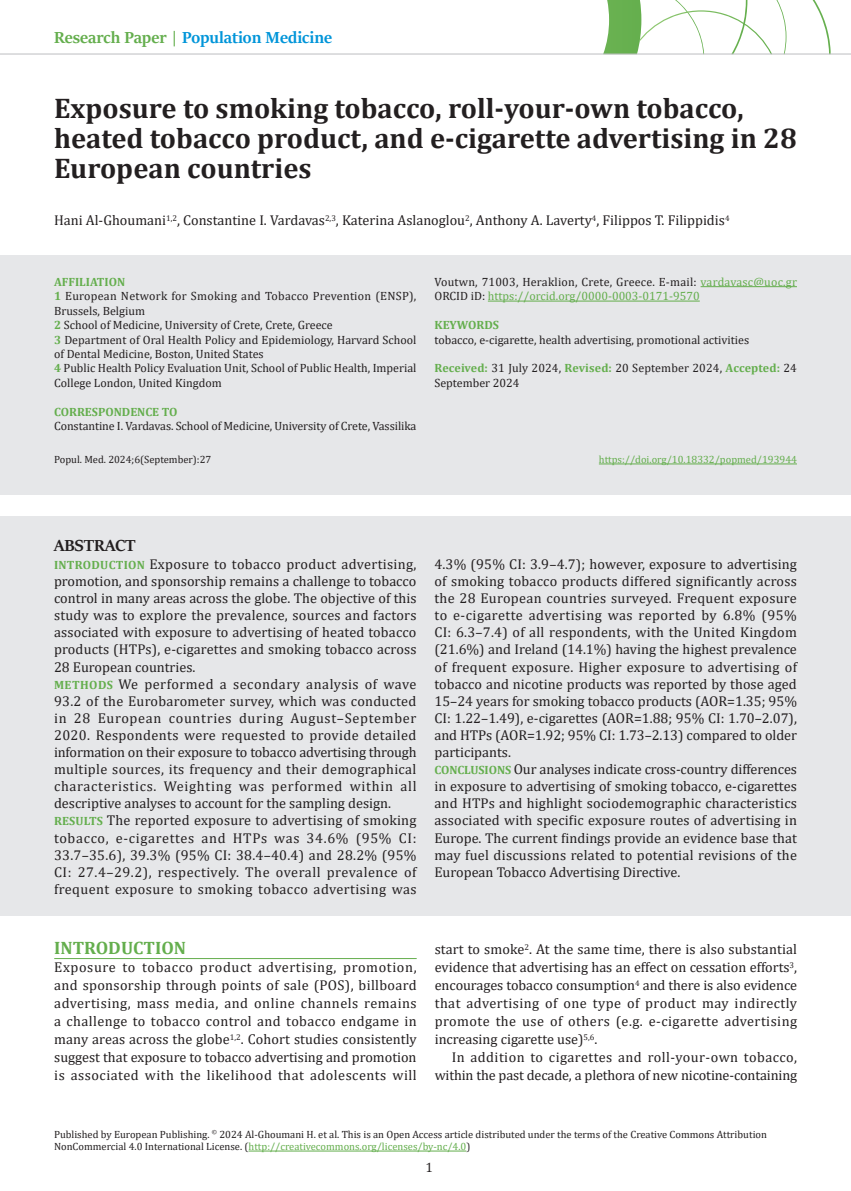
<style>
.page{position:relative;width:851px;height:1191px;background:#fff}
.page>*{position:absolute;margin:0;border:0;box-sizing:border-box;transform-origin:0 0}
.t1{font:700 28.5px/30px "Cambria";color:#231f20}
.t2{font:700 18px "Sitka Banner";color:#0095d9}
.t3{font:700 18px "Cambria";color:#64ae4d}
.t4{font:700 18px "Sitka Banner";color:#231f20}
.t5{font:14.25px/17.1px "Cambria";letter-spacing:.01em;color:#231f20;text-align:justify}
.t6{font:14.25px/18px "Cambria";letter-spacing:-.01em;color:#231f20;text-align:right}
.t7{font:13.5px "Cambria";color:#231f20}
.t8{font:12px/14.4px "Cambria";color:#231f20}
.t9{font:12px/14.4px "Cambria";letter-spacing:.005em;color:#64ae4d}
.t10{font:700 12px "Cambria";color:#64ae4d}
.t11{font:10.5px/12.6px "Cambria";color:#231f20}
.t12{font:10.5px "Cambria";color:#64ae4d}
.s1{color:#64ae4d}
.s2{font-weight:700;color:#64ae4d}
.s3{color:#231f20}
.s4{font-weight:700;font-size:12px;color:#64ae4d}
</style>
<div class="page">
<svg style="left:536px;top:0;width:294px;height:54px"></svg>
<hr style="left:0;top:54px;width:850px;height:1px;background:#bcbdc0">
<hr style="left:54px;top:958px;width:362px;height:1px;background:#64ae4d">
<div style="left:0;top:516px;width:850px;height:400px;background:#e6e7e9"></div>
<div style="left:0;top:255px;width:850px;height:240px;background:#e6e7e9"></div>
<hr style="left:700px;top:286px;width:96px;height:1px;background:#64ae4d">
<hr style="left:488px;top:301px;width:211px;height:1px;background:#64ae4d">
<hr style="left:248px;top:1150px;width:218px;height:1px;background:#64ae4d">
<hr style="left:598px;top:463px;width:198px;height:1px;background:#64ae4d">
<p class="t2" style="left:54px;top:25px;width:279px"><span class="s1">Research Paper |</span> Population Medicine</p>
<h1 class="t1" style="left:54px;top:93px;width:744px">Exposure to smoking tobacco, roll-your-own tobacco, heated tobacco product, and e-cigarette advertising in 28<br>European countries</h1>
<p class="t5" style="left:54px;top:212px;width:677px">Hani Al-Ghoumani<sup>1,2</sup>, Constantine I. Vardavas<sup>2,3</sup>, Katerina Aslanoglou<sup>2</sup>, Anthony A. Laverty<sup>4</sup>, Filippos T. Filippidis<sup>4</sup></p>
<p class="t8" style="left:54px;top:274px;width:364px"><span class="s2">AFFILIATION<br>1</span> European Network for Smoking and Tobacco Prevention (ENSP), Brussels, Belgium<br><span class="s2">2</span> School of Medicine, University of Crete, Crete, Greece<br><span class="s2">3</span> Department of Oral Health Policy and Epidemiology, Harvard School of Dental Medicine, Boston, United States<br><span class="s2">4</span> Public Health Policy Evaluation Unit, School of Public Health, Imperial College London, United Kingdom</p>
<p class="t10" style="left:54px;top:403px;width:125px">CORRESPONDENCE TO</p>
<p class="t8" style="left:54px;top:418px;width:364px">Constantine I. Vardavas. School of Medicine, University of Crete, Vassilika</p>
<p class="t9" style="left:434px;top:274px;width:364px"><span class="s3">Voutwn, 71003, Heraklion, Crete, Greece. E-mail:</span> vardavasc@uoc.gr<br><span class="s3">ORCID iD:</span> https://orcid.org/0000-0003-0171-9570</p>
<p class="t10" style="left:434px;top:316px;width:66px">KEYWORDS</p>
<p class="t8" style="left:434px;top:332px;width:316px">tobacco, e-cigarette, health advertising, promotional activities</p>
<p class="t8" style="left:434px;top:361px;width:364px"><span class="s2">Received:</span> 31 July 2024, <span class="s2">Revised:</span> 20 September 2024, <span class="s2">Accepted:</span> 24<br>September 2024</p>
<p class="t11" style="left:54px;top:453px;width:159px">Popul. Med. 2024;6(September):27</p>
<p class="t12" style="left:598px;top:453px;width:199px">https://doi.org/10.18332/popmed/193944</p>
<p class="t4" style="left:54px;top:533px;width:83px">ABSTRACT</p>
<p class="t5" style="left:54px;top:555px;width:364px;text-align:left"><span class="s4">INTRODUCTION</span> Exposure to tobacco product advertising, promotion, and sponsorship remains a challenge to tobacco control in many areas across the globe. The objective of this study was to explore the prevalence, sources and factors associated with exposure to advertising of heated tobacco products (HTPs), e-cigarettes and smoking tobacco across 28 European countries.<br><span class="s4">METHODS</span> We performed a secondary analysis of wave 93.2 of the Eurobarometer survey, which was conducted in 28 European countries during August–September 2020. Respondents were requested to provide detailed information on their exposure to tobacco advertising through multiple sources, its frequency and their demographical characteristics. Weighting was performed within all descriptive analyses to account for the sampling design.<br><span class="s4">RESULTS</span> The reported exposure to advertising of smoking tobacco, e-cigarettes and HTPs was 34.6% (95% CI:<br>33.7–35.6), 39.3% (95% CI: 38.4–40.4) and 28.2% (95% CI: 27.4–29.2), respectively. The overall prevalence of frequent exposure to smoking tobacco advertising was</p>
<p class="t5" style="left:434px;top:555px;width:364px;text-align:left">4.3% (95% CI: 3.9–4.7); however, exposure to advertising of smoking tobacco products differed significantly across the 28 European countries surveyed. Frequent exposure to e-cigarette advertising was reported by 6.8% (95% CI: 6.3–7.4) of all respondents, with the United Kingdom (21.6%) and Ireland (14.1%) having the highest prevalence of frequent exposure. Higher exposure to advertising of tobacco and nicotine products was reported by those aged 15–24 years for smoking tobacco products (AOR=1.35; 95% CI: 1.22–1.49), e-cigarettes (AOR=1.88; 95% CI: 1.70–2.07), and HTPs (AOR=1.92; 95% CI: 1.73–2.13) compared to older participants.<br><span class="s4">CONCLUSIONS</span> Our analyses indicate cross-country differences in exposure to advertising of smoking tobacco, e-cigarettes and HTPs and highlight sociodemographic characteristics associated with specific exposure routes of advertising in Europe. The current findings provide an evidence base that may fuel discussions related to potential revisions of the European Tobacco Advertising Directive.</p>
<p class="t3" style="left:54px;top:935px;width:133px">INTRODUCTION</p>
<p class="t5" style="left:54px;top:958px;width:364px;line-height:18px">Exposure to tobacco product advertising, promotion, and sponsorship through points of sale (POS), billboard advertising, mass media, and online channels remains a challenge to tobacco control and tobacco endgame in many areas across the globe<sup>1,2</sup>. Cohort studies consistently suggest that exposure to tobacco advertising and promotion is associated with the likelihood that adolescents will</p>
<p class="t5" style="left:434px;top:940px;width:364px;line-height:18px">start to smoke<sup>2</sup>. At the same time, there is also substantial evidence that advertising has an effect on cessation efforts<sup>3</sup>, encourages tobacco consumption<sup>4</sup> and there is also evidence that advertising of one type of product may indirectly promote the use of others (e.g. e-cigarette advertising increasing cigarette use)<sup>5,6</sup>.</p>
<p class="t6" style="left:434px;top:1048px;width:364px">In addition to cigarettes and roll-your-own tobacco, within the past decade, a plethora of new nicotine-containing</p>
<p class="t11" style="left:54px;top:1127px;width:714px">Published by European Publishing. <sup>©</sup> 2024 Al-Ghoumani H. et al. This is an Open Access article distributed under the terms of the Creative Commons Attribution<br>NonCommercial 4.0 International License. (<span class="s1">http://creativecommons.org/licenses/by-nc/4.0</span>)</p>
<p class="t7" style="left:425px;top:1159px;width:9px">1</p>
</div>
